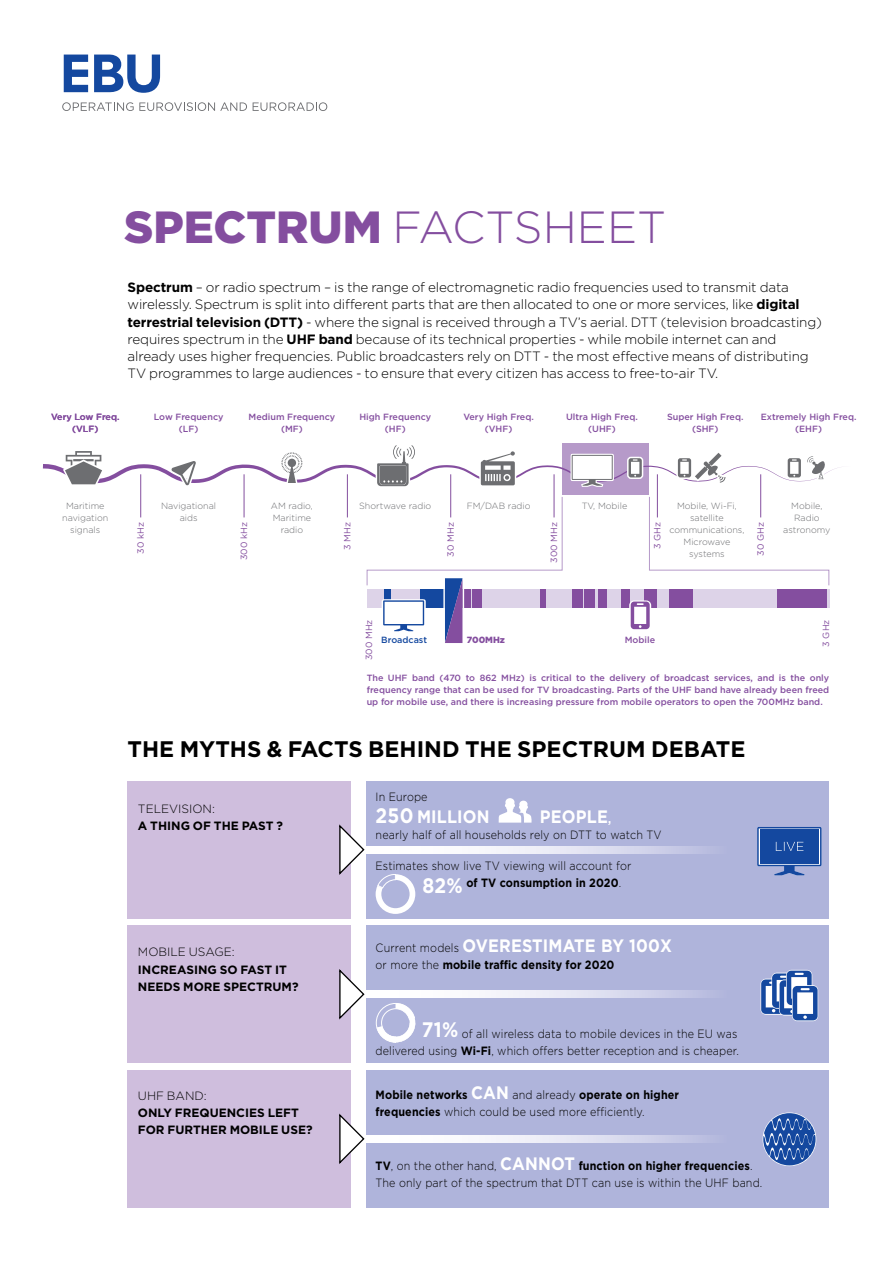
<style>
.page{position:relative;width:893px;height:1263px;background:#fff}
.page>*{position:absolute;margin:0;border:0;box-sizing:border-box;transform-origin:0 0}
.t1{font:300 45px "Gotham";color:#844e9f}
.t2{font:700 22.5px "Gotham";color:#000}
.t3{font:700 18px "Gotham";letter-spacing:.01em;color:#fff;scale:.9 1}
.t4{font:300 13.5px/17.2px "Gotham";letter-spacing:-.01em;color:#000}
.t5{font:300 12px/17.2px "Gotham";letter-spacing:.01em;color:#000;scale:.9 1}
.t6{font:700 12px/17.2px "Gotham";color:#000}
.t7{font:700 12px "Gotham";color:#000;scale:.9 1}
.t8{font:300 12px "Gotham";letter-spacing:.01em;color:#000}
.t9{font:500 9px/12px "Gotham";color:#844e9f;text-align:center}
.t10{font:300 9px/12px "Gotham";color:#6d6e71;text-align:center}
.t11{font:9px "Gotham";color:#844e9f}
.t12{font:500 9px "Gotham";color:#14489f}
.t13{font:900 9px "Gotham";color:#844e9f}
.s1{font-weight:900}
.s2{font-weight:700}
.s3{font-size:21px}
.s4{font-size:12px}
.s5{font-weight:700;font-size:21px;color:#fff}
.s6{font-weight:700;font-size:18px;color:#fff}
.s7{font-weight:300}
</style>
<div class="page">
<div style="left:367px;top:1070px;width:462px;height:137px;background:#afb4db"></div>
<div style="left:128px;top:781px;width:223px;height:137px;background:#cfbedd"></div>
<div style="left:128px;top:925px;width:223px;height:138px;background:#cfbedd"></div>
<div style="left:128px;top:1070px;width:223px;height:137px;background:#cfbedd"></div>
<div style="left:367px;top:781px;width:462px;height:137px;background:#afb4db"></div>
<div style="left:367px;top:925px;width:462px;height:138px;background:#afb4db"></div>
<svg style="left:64px;top:55px;width:24px;height:37px"></svg>
<svg style="left:94px;top:55px;width:66px;height:38px"></svg>
<svg style="left:62px;top:102px;width:185px;height:9px"></svg>
<svg style="left:253px;top:102px;width:74px;height:9px"></svg>
<svg style="left:792px;top:985px;width:26px;height:36px"></svg>
<svg style="left:761px;top:971px;width:57px;height:49px"></svg>
<svg style="left:367px;top:846px;width:339px;height:7px"></svg>
<svg style="left:367px;top:990px;width:339px;height:8px"></svg>
<svg style="left:367px;top:1135px;width:339px;height:7px"></svg>
<svg style="left:339px;top:824px;width:26px;height:51px"></svg>
<svg style="left:339px;top:969px;width:26px;height:51px"></svg>
<svg style="left:339px;top:1113px;width:26px;height:51px"></svg>
<svg style="left:498px;top:798px;width:34px;height:25px"></svg>
<svg style="left:376px;top:874px;width:39px;height:40px"></svg>
<svg style="left:376px;top:1003px;width:39px;height:40px"></svg>
<svg style="left:763px;top:1113px;width:53px;height:52px"></svg>
<svg style="left:43px;top:443px;width:797px;height:200px"></svg>
<svg style="left:757px;top:827px;width:65px;height:48px"></svg>
<h1 class="t1" style="left:124px;top:199px;width:544px"><span class="s1">SPECTRUM</span> factsheet</h1>
<p class="t4" style="left:128px;top:278px;width:696px"><span class="s2">Spectrum</span> – or radio spectrum – is the range of electromagnetic radio frequencies used to transmit data wirelessly. Spectrum is split into different parts that are then allocated to one or more services, like <span class="s2">digital terrestrial television (DTT)</span> - where the signal is received through a TV’s aerial. DTT (television broadcasting) requires spectrum in the <span class="s2">UHF band</span> because of its technical properties - while mobile internet can and already uses higher frequencies. Public broadcasters rely on DTT - the most effective means of distributing TV programmes to large audiences - to ensure that every citizen has access to free-to-air TV.</p>
<p class="t9" style="left:154px;top:411px;width:71px">Low Frequency (LF)</p>
<p class="t9" style="left:249px;top:411px;width:88px">Medium Frequency (MF)</p>
<p class="t9" style="left:359px;top:411px;width:73px">High Frequency (HF)</p>
<p class="t9" style="left:463px;top:411px;width:72px">Very High Freq. (VHF)</p>
<p class="t9" style="left:566px;top:411px;width:73px">Ultra High Freq. (UHF)</p>
<p class="t9" style="left:667px;top:411px;width:78px">Super High Freq. (SHF)</p>
<p class="t9" style="left:761px;top:411px;width:97px">Extremely High Freq. (EHF)</p>
<p class="t9" style="left:51px;top:411px;width:70px">Very Low Freq. (VLF)</p>
<p class="t10" style="left:62px;top:500px;width:48px">Maritime navigation signals</p>
<p class="t10" style="left:161px;top:500px;width:57px">Navigational aids</p>
<p class="t10" style="left:271px;top:500px;width:43px">AM radio,<br>Maritime radio</p>
<p class="t10" style="left:359px;top:500px;width:74px">Shortwave radio</p>
<p class="t10" style="left:467px;top:500px;width:65px">FM/DAB radio</p>
<p class="t10" style="left:582px;top:500px;width:47px">TV, Mobile</p>
<p class="t10" style="left:669px;top:500px;width:77px">Mobile, Wi-Fi, satellite communications,<br>Microwave systems</p>
<p class="t10" style="left:783px;top:500px;width:49px">Mobile,<br>Radio astronomy</p>
<p class="t11" style="left:135px;top:554px;width:33px;rotate:-90deg">30 kHz</p>
<p class="t11" style="left:238px;top:560px;width:40px;rotate:-90deg">300 kHz</p>
<p class="t11" style="left:341px;top:550px;width:29px;rotate:-90deg">3 MHz</p>
<p class="t11" style="left:445px;top:556px;width:36px;rotate:-90deg">30 MHz</p>
<p class="t11" style="left:548px;top:563px;width:42px;rotate:-90deg">300 MHz</p>
<p class="t11" style="left:651px;top:549px;width:29px;rotate:-90deg">3 GHz</p>
<p class="t11" style="left:755px;top:556px;width:35px;rotate:-90deg">30 GHz</p>
<p class="t11" style="left:363px;top:660px;width:42px;rotate:-90deg">300 MHz</p>
<p class="t12" style="left:381px;top:634px;width:47px">Broadcast</p>
<p class="t9" style="left:625px;top:633px;width:32px">Mobile</p>
<p class="t13" style="left:467px;top:634px;width:40px">700MHz</p>
<p class="t11" style="left:820px;top:647px;width:29px;rotate:-90deg">3 GHz</p>
<p class="t9" style="left:367px;top:671px;width:464px;text-align:justify">The UHF band (470 to 862 MHz) is critical to the delivery of broadcast services, and is the only frequency range that can be used for TV broadcasting. Parts of the UHF band have already been freed up for mobile use, and there is increasing pressure from mobile operators to open the 700MHz band.</p>
<h2 class="t2" style="left:128px;top:734px;width:619px">THE MYTHS &amp; FACTS BEHIND THE SPECTRUM DEBATE</h2>
<p class="t8" style="left:138px;top:801px;width:79px">Television:</p>
<p class="t6" style="left:138px;top:817px;width:21px">a thin</p>
<p class="t6" style="left:181px;top:817px;width:43px">g of the</p>
<p class="t6" style="left:242px;top:817px;width:9px">past</p>
<p class="t6" style="left:276px;top:817px;width:8px">?</p>
<p class="t8" style="left:138px;top:944px;width:98px">Mobile usage:</p>
<p class="t6" style="left:138px;top:960px;width:9px">increasin</p>
<p class="t6" style="left:208px;top:960px;width:42px">g so fast</p>
<p class="t6" style="left:275px;top:960px;width:7px">it</p>
<p class="t6" style="left:138px;top:978px;width:10px">needs</p>
<p class="t6" style="left:183px;top:978px;width:50px">more spectrum</p>
<p class="t6" style="left:292px;top:978px;width:8px">?</p>
<p class="t8" style="left:138px;top:1088px;width:10px">UHF</p>
<p class="t8" style="left:167px;top:1088px;width:41px">BAND:</p>
<p class="t6" style="left:138px;top:1104px;width:176px">ONLY FREQUENCIES LEFT<br>FOR FURTHER MOBILE USE?</p>
<p class="t5" style="left:376px;top:788px;width:59px">I n Europe</p>
<h3 class="t3" style="left:376px;top:804px;width:57px"><span class="s3">250</span> milli</h3>
<h3 class="t3" style="left:463px;top:804px;width:28px">on</h3>
<h3 class="t3" style="left:540px;top:804px;width:81px">people<span class="s4">,</span></h3>
<p class="t5" style="left:376px;top:825px;width:319px">nearly half of all households rely on DTT to watch TV</p>
<p class="t5" style="left:422px;top:857px;width:234px;text-indent:-47px">Estimates show live TV viewing will account for<br><span class="s5">82%</span> <span class="s2">of TV consumption in 2020</span>.</p>
<p class="t5" style="left:376px;top:939px;width:125px">Current models <span class="s6">overestimate</span></p>
<h3 class="t3" style="left:601px;top:934px;width:80px">by 100x</h3>
<p class="t7" style="left:376px;top:957px;width:267px"><span class="s7">or more the</span> mobile traffic density for 2020</p>
<p class="t5" style="left:376px;top:1025px;width:405px;text-align:right"><span class="s5">71%</span> of all wireless data to mobile devices in the EU was delivered using <span class="s2">Wi-Fi</span>, which offers better reception and is cheaper.</p>
<p class="t5" style="left:376px;top:1086px;width:339px"><span class="s2">Mobile networks</span> <span class="s6">CAN</span> and already <span class="s2">operate on higher frequencies</span> which could be used more efficiently.</p>
<p class="t5" style="left:376px;top:1156px;width:420px"><span class="s2">TV</span>, on the other hand, <span class="s6">CANNOT</span> <span class="s2">function on higher frequencies</span>.<br>The only part of the spectrum that DTT can use is within the UHF</p>
<p class="t5" style="left:732px;top:1174px;width:35px">band.</p>
</div>
